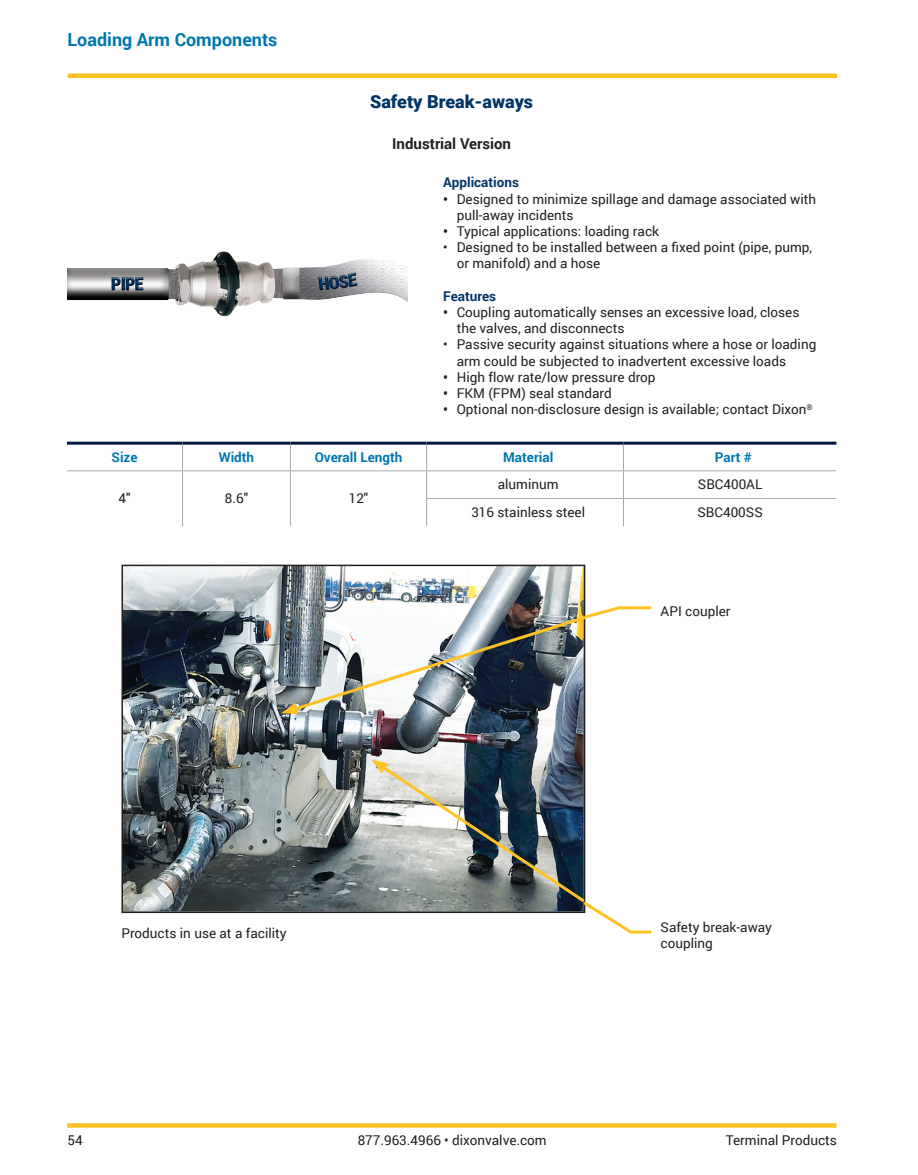
<style>
.page{position:relative;width:918px;height:1175px;background:#fff}
.page>*{position:absolute;margin:0;border:0;box-sizing:border-box;transform-origin:0 0}
.t1{font:700 18px "Roboto";color:#0077ae}
._2020_Product_Name{font:900 18px "Roboto";color:#003667}
._2020_Product_Sub-heading{font:700 15px "Roboto";color:#231f20}
._2020_Body_Text{font:13.5px/16.2px "Roboto";color:#231f20}
._2020_Table_Body_Text{font:13.5px "Roboto";color:#231f20}
._2020_Table_Header{font:700 13.5px "Roboto";color:#0077ae}
._2020_Body_Text_Header{font:700 13.5px "Roboto";color:#003667}
.s1{font-weight:700}
</style>
<div class="page">
<div style="left:68px;top:73px;width:769px;height:5px;background:#fec224"></div>
<svg style="left:67px;top:1123px;width:769px;height:4px;background:#fec530"></svg>
<img style="left:68px;top:251px;width:339px;height:65px">
<hr style="left:67px;top:441px;width:115px;height:3px;background:#00193f">
<hr style="left:182px;top:441px;width:108px;height:3px;background:#00193f">
<hr style="left:290px;top:441px;width:137px;height:3px;background:#00193f">
<hr style="left:427px;top:441px;width:196px;height:3px;background:#00193f">
<hr style="left:623px;top:441px;width:213px;height:3px;background:#00193f">
<hr style="left:67px;top:470px;width:115px;height:1px;background:#a8a9ad">
<hr style="left:182px;top:470px;width:108px;height:1px;background:#a8a9ad">
<hr style="left:290px;top:470px;width:137px;height:1px;background:#a8a9ad">
<hr style="left:427px;top:470px;width:196px;height:1px;background:#a8a9ad">
<hr style="left:623px;top:470px;width:213px;height:1px;background:#a8a9ad">
<svg style="left:182px;top:444px;width:1px;height:82px"></svg>
<svg style="left:290px;top:444px;width:1px;height:82px"></svg>
<hr style="left:426px;top:498px;width:197px;height:1px;background:#a8a9ad">
<svg style="left:426px;top:444px;width:1px;height:82px"></svg>
<hr style="left:623px;top:498px;width:213px;height:1px;background:#a8a9ad">
<svg style="left:623px;top:444px;width:1px;height:82px"></svg>
<img style="left:125px;top:567px;width:457px;height:343px">
<div style="left:122px;top:564px;width:463px;height:349px;border:2px solid #231f20"></div>
<hr style="left:619px;top:606px;width:32px;height:3px;background:#fec224">
<svg style="left:281px;top:604px;width:342px;height:110px"></svg>
<hr style="left:630px;top:930px;width:21px;height:3px;background:#fec224">
<svg style="left:372px;top:759px;width:263px;height:175px"></svg>
<h1 class="t1" style="left:68px;top:27px;width:212px">Loading Arm Components</h1>
<p class="_2020_Product_Name" style="left:370px;top:89px;width:165px">Safety Break-aways</p>
<p class="_2020_Product_Sub-heading" style="left:392px;top:133px;width:120px">Industrial Version</p>
<p class="_2020_Body_Text_Header" style="left:443px;top:173px;width:77px">Applications</p>
<p class="_2020_Body_Text" style="left:457px;top:190px;width:361px;text-indent:-14px"><span class="s1">•</span> Designed to minimize spillage and damage associated with pull-away incidents</p>
<p class="_2020_Body_Text" style="left:443px;top:223px;width:217px"><span class="s1">•</span> Typical applications: loading rack</p>
<p class="_2020_Body_Text" style="left:457px;top:239px;width:357px;text-indent:-14px">• Designed to be installed between a fixed point (pipe, pump, or manifold) and a hose</p>
<p class="_2020_Body_Text_Header" style="left:443px;top:286px;width:54px">Features</p>
<p class="_2020_Body_Text" style="left:457px;top:304px;width:344px;text-indent:-14px"><span class="s1">•</span> Coupling automatically senses an excessive load, closes the valves, and disconnects</p>
<p class="_2020_Body_Text" style="left:457px;top:336px;width:361px;text-indent:-14px">• Passive security against situations where a hose or loading arm could be subjected to inadvertent excessive loads</p>
<p class="_2020_Body_Text" style="left:443px;top:368px;width:214px"><span class="s1">•</span> High flow rate/low pressure drop</p>
<p class="_2020_Body_Text" style="left:443px;top:385px;width:170px"><span class="s1">•</span> FKM (FPM) seal standard</p>
<p class="_2020_Body_Text" style="left:443px;top:401px;width:371px"><span class="s1">•</span> Optional non-disclosure design is available; contact Dixon<sup>®</sup></p>
<p class="_2020_Table_Header" style="left:111px;top:447px;width:28px">Size</p>
<p class="_2020_Table_Header" style="left:219px;top:447px;width:37px">Width</p>
<p class="_2020_Table_Header" style="left:315px;top:447px;width:89px">Overall Length</p>
<p class="_2020_Table_Header" style="left:503px;top:447px;width:52px">Material</p>
<p class="_2020_Table_Header" style="left:715px;top:447px;width:38px">Part #</p>
<p class="_2020_Table_Body_Text" style="left:119px;top:489px;width:14px">4"</p>
<p class="_2020_Table_Body_Text" style="left:225px;top:489px;width:25px">8.6"</p>
<p class="_2020_Table_Body_Text" style="left:349px;top:489px;width:21px">12"</p>
<p class="_2020_Table_Body_Text" style="left:498px;top:475px;width:62px">aluminum</p>
<p class="_2020_Table_Body_Text" style="left:698px;top:475px;width:66px">SBC400AL</p>
<p class="_2020_Table_Body_Text" style="left:471px;top:503px;width:115px">316 stainless steel</p>
<p class="_2020_Table_Body_Text" style="left:698px;top:503px;width:67px">SBC400SS</p>
<p class="_2020_Body_Text" style="left:661px;top:602px;width:71px">API coupler</p>
<p class="_2020_Body_Text" style="left:122px;top:924px;width:167px">Products in use at a facility</p>
<p class="_2020_Body_Text" style="left:68px;top:1131px;width:17px">54</p>
<p class="_2020_Body_Text" style="left:358px;top:1131px;width:191px">877.963.4966 • dixonvalve.com</p>
<p class="_2020_Body_Text" style="left:661px;top:918px;width:113px">Safety break-away coupling</p>
<p class="_2020_Body_Text" style="left:726px;top:1131px;width:113px">Terminal Products</p>
</div>
